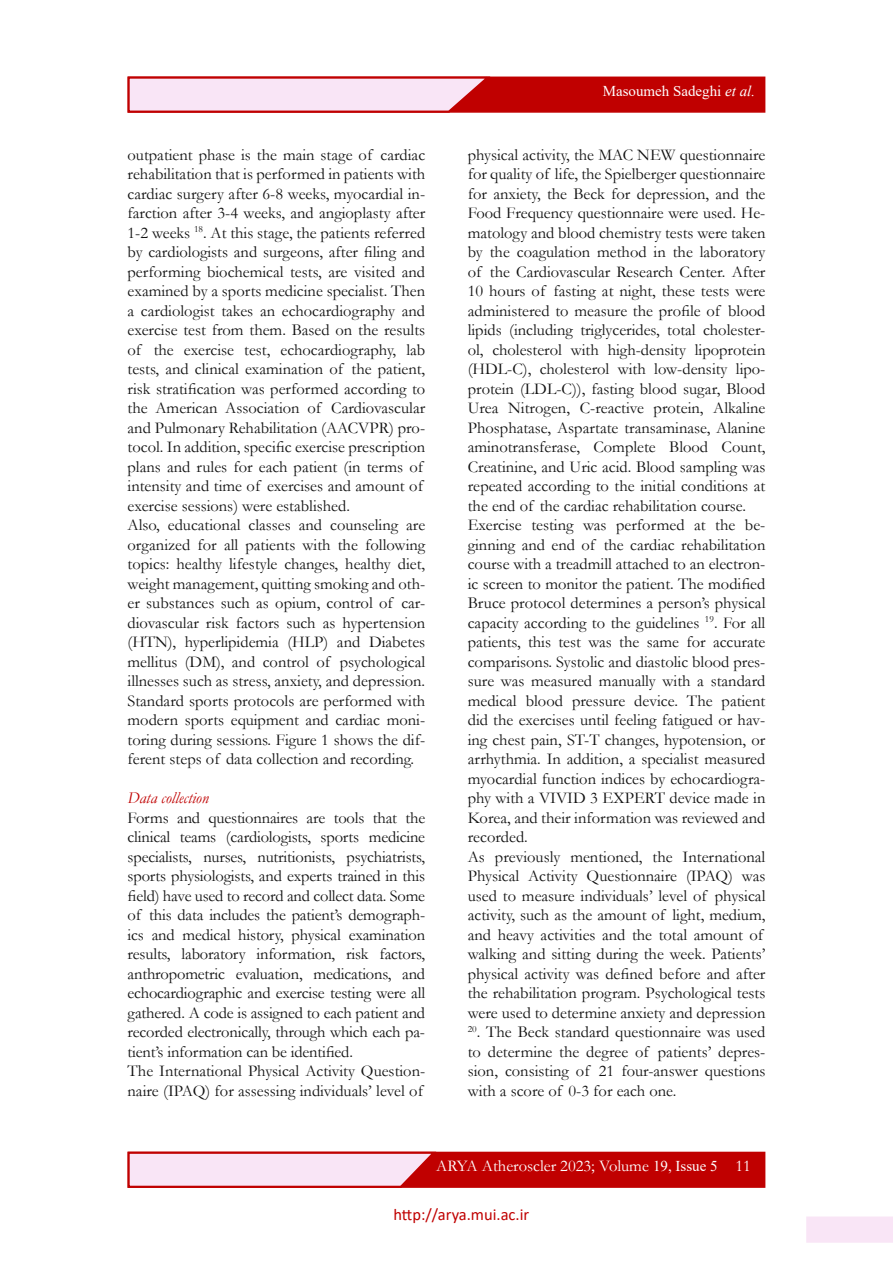
<style>
.page{position:relative;width:893px;height:1263px;background:#fff}
.page>*{position:absolute;margin:0;border:0;box-sizing:border-box;transform-origin:0 0}
.t1{font:16.5px/19.5px "Garamond";color:#111}
.t2{font:16.5px "Garamond";color:#fff}
.t3{font:16.5px "Calibri";color:#c00000}
.t4{font:italic 16.5px "Garamond";color:#c00000}
.t5{font:15px "Times New Roman";color:#fff}
.s1{font-style:italic}
.s2{font-family:"Times New Roman";font-size:15px}
</style>
<div class="page">
<div style="left:128px;top:1152px;width:637px;height:36px;background:#c00000;border:1px solid #c00000"></div>
<svg style="left:127px;top:1151px;width:312px;height:37px;background:#edb8c6"></svg>
<div style="left:128px;top:77px;width:637px;height:36px;background:#c00000;border:1px solid #c00000"></div>
<svg style="left:127px;top:76px;width:366px;height:37px;background:#eeb9c7"></svg>
<div style="left:806px;top:1216px;width:87px;height:27px;background:#f9e5f6"></div>
<p class="t1" style="left:128px;top:144px;width:299px">outpatient phase is the main stage of cardiac rehabilitation that is performed in patients with cardiac surgery after 6-8 weeks, myocardial in&shy;farction after 3-4 weeks, and angioplasty after 1-2 weeks <sup>18</sup>. At this stage, the patients referred by cardiologists and surgeons, after filing and performing biochemical tests, are visited and examined by a sports medicine specialist. Then a cardiologist takes an echocardiography and exercise test from them. Based on the results of the exercise test, echocardiography, lab tests, and clinical examination of the patient, risk stratification was performed according to the American Association of Cardiovascular and Pulmonary Rehabilitation (AACVPR) pro&shy;tocol. In addition, specific exercise prescription plans and rules for each patient (in terms of intensity and time of exercises and amount of exercise sessions) were established.<br>Also, educational classes and counseling are organized for all patients with the following topics: healthy lifestyle changes, healthy diet, weight management, quitting smoking and oth&shy;er substances such as opium, control of car&shy;diovascular risk factors such as hypertension (HTN), hyperlipidemia (HLP) and Diabetes mellitus (DM), and control of psychological illnesses such as stress, anxiety, and depression.<br>Standard sports protocols are performed with modern sports equipment and cardiac moni&shy;toring during sessions. Figure 1 shows the dif&shy;ferent steps of data collection and recording.</p>
<p class="t4" style="left:128px;top:787px;width:83px">Data collection</p>
<p class="t1" style="left:128px;top:807px;width:299px">Forms and questionnaires are tools that the clinical teams (cardiologists, sports medicine specialists, nurses, nutritionists, psychiatrists, sports physiologists, and experts trained in this field) have used to record and collect data. Some of this data includes the patient’s demograph&shy;ics and medical history, physical examination results, laboratory information, risk factors, anthropometric evaluation, medications, and echocardiographic and exercise testing were all gathered. A code is assigned to each patient and recorded electronically, through which each pa&shy;tient’s information can be identified.<br>The International Physical Activity Question&shy;naire (IPAQ) for assessing individuals’ level of</p>
<p class="t5" style="left:603px;top:80px;width:154px">Masoumeh Sadeghi <span class="s1">et al.</span></p>
<p class="t1" style="left:468px;top:144px;width:299px">physical activity, the MAC NEW questionnaire for quality of life, the Spielberger questionnaire for anxiety, the Beck for depression, and the Food Frequency questionnaire were used. He&shy;matology and blood chemistry tests were taken by the coagulation method in the laboratory of the Cardiovascular Research Center. After 10 hours of fasting at night, these tests were administered to measure the profile of blood lipids (including triglycerides, total cholester&shy;ol, cholesterol with high-density lipoprotein (HDL-C), cholesterol with low-density lipo&shy;protein (LDL-C)), fasting blood sugar, Blood Urea Nitrogen, C-reactive protein, Alkaline Phosphatase, Aspartate transaminase, Alanine aminotransferase, Complete Blood Count, Creatinine, and Uric acid. Blood sampling was repeated according to the initial conditions at the end of the cardiac rehabilitation course.<br>Exercise testing was performed at the be&shy;ginning and end of the cardiac rehabilitation course with a treadmill attached to an electron&shy;ic screen to monitor the patient. The modified Bruce protocol determines a person’s physical capacity according to the guidelines <sup>19</sup>. For all patients, this test was the same for accurate comparisons. Systolic and diastolic blood pres&shy;sure was measured manually with a standard medical blood pressure device. The patient did the exercises until feeling fatigued or hav&shy;ing chest pain, ST-T changes, hypotension, or arrhythmia. In addition, a specialist measured myocardial function indices by echocardiogra&shy;phy with a VIVID 3 EXPERT device made in Korea, and their information was reviewed and recorded.<br>As previously mentioned, the International Physical Activity Questionnaire (IPAQ) was used to measure individuals’ level of physical activity, such as the amount of light, medium, and heavy activities and the total amount of walking and sitting during the week. Patients’ physical activity was defined before and after the rehabilitation program. Psychological tests were used to determine anxiety and depression</p>
<p class="t1" style="left:468px;top:1022px;width:299px;text-align:justify"><sup>20</sup>. The Beck standard questionnaire was used to determine the degree of patients’ depres&shy;sion, consisting of 21 four-answer questions with a score of 0-3 for each one.</p>
<p class="t2" style="left:436px;top:1155px;width:316px">ARYA Atheroscler 2023; Volume <span class="s2">19, Issue 5</span> 11</p>
<p class="t3" style="left:393px;top:1202px;width:137px">http://arya.mui.ac.ir</p>
</div>
